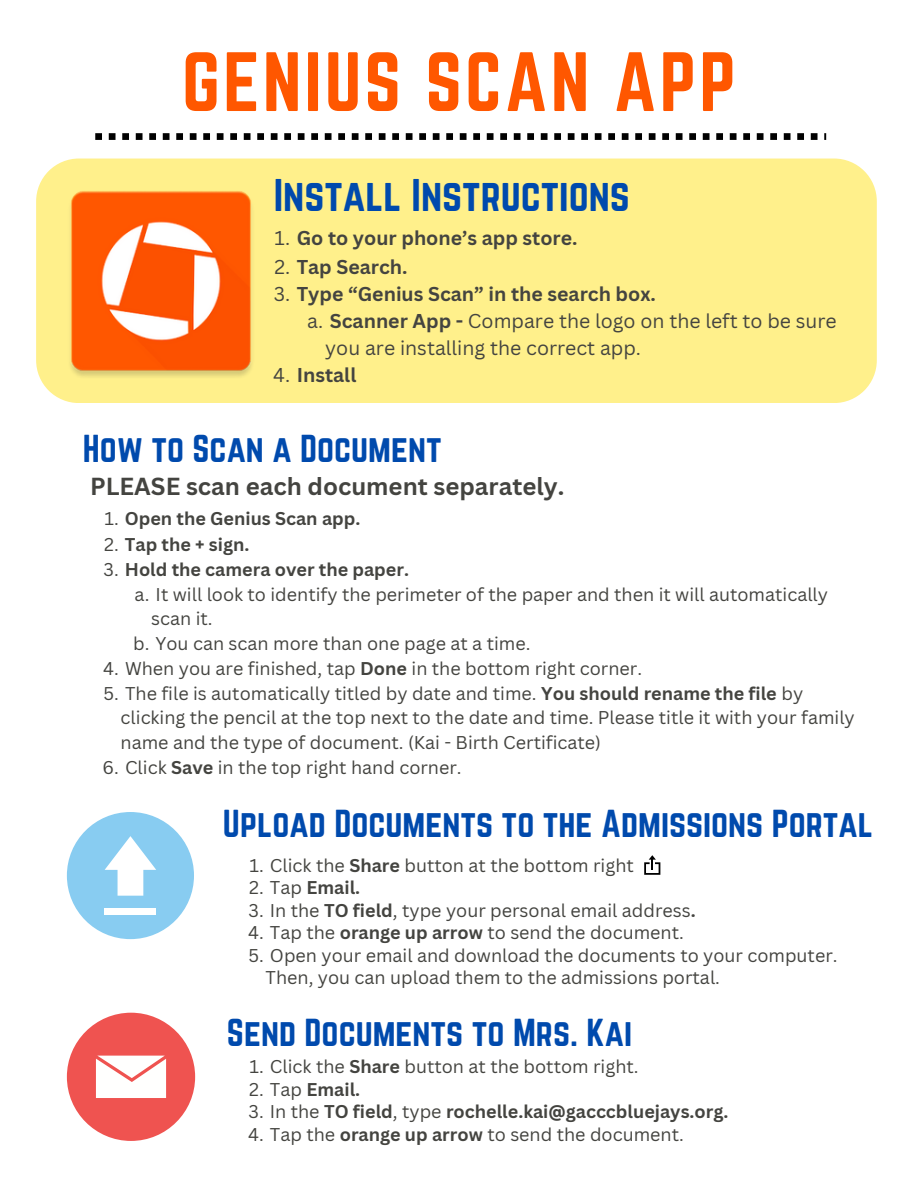
<style>
.page{position:relative;width:918px;height:1188px;background:#fff}
.page>*{position:absolute;margin:0;border:0;box-sizing:border-box;transform-origin:0 0}
.t1{font:73.5px "Norwester";letter-spacing:.04em;color:#ff5700}
.t2{font:40.05px "Norwester";color:#004aad}
.t3{font:34.05px "Norwester";color:#004aad}
.t4{font:700 24px "Canva Sans";color:#444440}
.t5{font:700 19.5px "Canva Sans";color:#444440}
.t6{font:19.5px/27px "Canva Sans";color:#444440}
.t7{font:18px/24.8px "Canva Sans";color:#444440}
.t8{font:700 18px "Canva Sans";color:#444440}
.s1{font-weight:400}
.s2{font-weight:700}
</style>
<div class="page">
<svg style="left:644px;top:855px;width:16px;height:20px"></svg>
<div style="left:36px;top:159px;width:841px;height:244px;background:#fff08b"></div>
<img style="left:48px;top:168px;width:225px;height:225px">
<svg style="left:95px;top:133px;width:731px;height:7px"></svg>
<div style="left:67px;top:1013px;width:128px;height:128px;background:#ef5350;border-radius:50%"></div>
<svg style="left:96px;top:1056px;width:70px;height:42px;background:#fdefed"></svg>
<div style="left:67px;top:812px;width:127px;height:127px;background:#88ccf1;border-radius:50%"></div>
<svg style="left:105px;top:836px;width:51px;height:60px"></svg>
<div style="left:105px;top:909px;width:51px;height:6px;background:#fff"></div>
<p class="t1" style="left:182px;top:38px;width:556px">GENIUS SCAN APP</p>
<p class="t2" style="left:274px;top:171px;width:358px">Install Instructions</p>
<p class="t5" style="left:275px;top:225px;width:305px"><span class="s1">1.</span> Go to your phone’s app store.</p>
<p class="t5" style="left:274px;top:253px;width:135px"><span class="s1">2.</span> Tap Search.</p>
<p class="t5" style="left:274px;top:280px;width:384px"><span class="s1">3.</span> Type “Genius Scan” in the search box.</p>
<p class="t6" style="left:325px;top:306px;width:513px;text-indent:-18px">a. <span class="s2">Scanner App -</span> Compare the logo on the left to be sure you are installing the correct app.</p>
<p class="t5" style="left:273px;top:361px;width:85px"><span class="s1">4.</span> Install</p>
<p class="t3" style="left:83px;top:428px;width:360px">How to Scan a Document</p>
<p class="t4" style="left:90px;top:469px;width:476px">PLEASE scan each document separately.</p>
<h2 class="t8" style="left:104px;top:506px;width:257px"><span class="s1">1.</span> Open the Genius Scan app.</h2>
<p class="t8" style="left:104px;top:532px;width:147px"><span class="s1">2.</span> Tap the + sign.</p>
<p class="t8" style="left:104px;top:557px;width:307px"><span class="s1">3.</span> Hold the camera over the paper.</p>
<p class="t7" style="left:151px;top:581px;width:678px;text-indent:-17px">a. It will look to identify the perimeter of the paper and then it will automatically scan it.</p>
<p class="t7" style="left:133px;top:631px;width:399px">b. You can scan more than one page at a time.</p>
<p class="t7" style="left:103px;top:656px;width:540px">4. When you are finished, tap <span class="s2">Done</span> in the bottom right corner.</p>
<h3 class="t7" style="left:121px;top:680px;width:736px;text-indent:-17px">5. The file is automatically titled by date and time. <span class="s2">You should rename the file</span> by clicking the pencil at the top next to the date and time. Please title it with your family name and the type of document. (Kai - Birth Certificate)</h3>
<h4 class="t7" style="left:102px;top:755px;width:361px">6. Click <span class="s2">Save</span> in the top right hand corner.</h4>
<p class="t3" style="left:223px;top:803px;width:652px">Upload Documents to the Admissions Portal</p>
<p class="t7" style="left:249px;top:852px;width:386px">1. Click the <span class="s2">Share</span> button at the bottom right</p>
<h3 class="t8" style="left:249px;top:875px;width:113px"><span class="s1">2. Tap</span> Email.</h3>
<p class="t7" style="left:249px;top:897px;width:449px">3. In the <span class="s2">TO field</span>, type your personal email address<span class="s2">.</span></p>
<p class="t7" style="left:248px;top:920px;width:437px">4. Tap the <span class="s2">orange up arrow</span> to send the document.</p>
<p class="t7" style="left:266px;top:943px;width:574px;line-height:22.5px;text-indent:-17px">5. Open your email and download the documents to your computer.<br>Then, you can upload them to the admissions portal.</p>
<p class="t3" style="left:227px;top:1012px;width:407px">Send Documents to Mrs. Kai</p>
<p class="t7" style="left:249px;top:1054px;width:391px">1. Click the <span class="s2">Share</span> button at the bottom right.</p>
<p class="t8" style="left:249px;top:1077px;width:113px"><span class="s1">2. Tap</span> Email.</p>
<h3 class="t8" style="left:249px;top:1099px;width:481px"><span class="s1">3. In the</span> TO field<span class="s1">, type</span> rochelle.kai@gacccbluejays.org.</h3>
<p class="t7" style="left:248px;top:1122px;width:437px">4. Tap the <span class="s2">orange up arrow</span> to send the document.</p>
</div>
